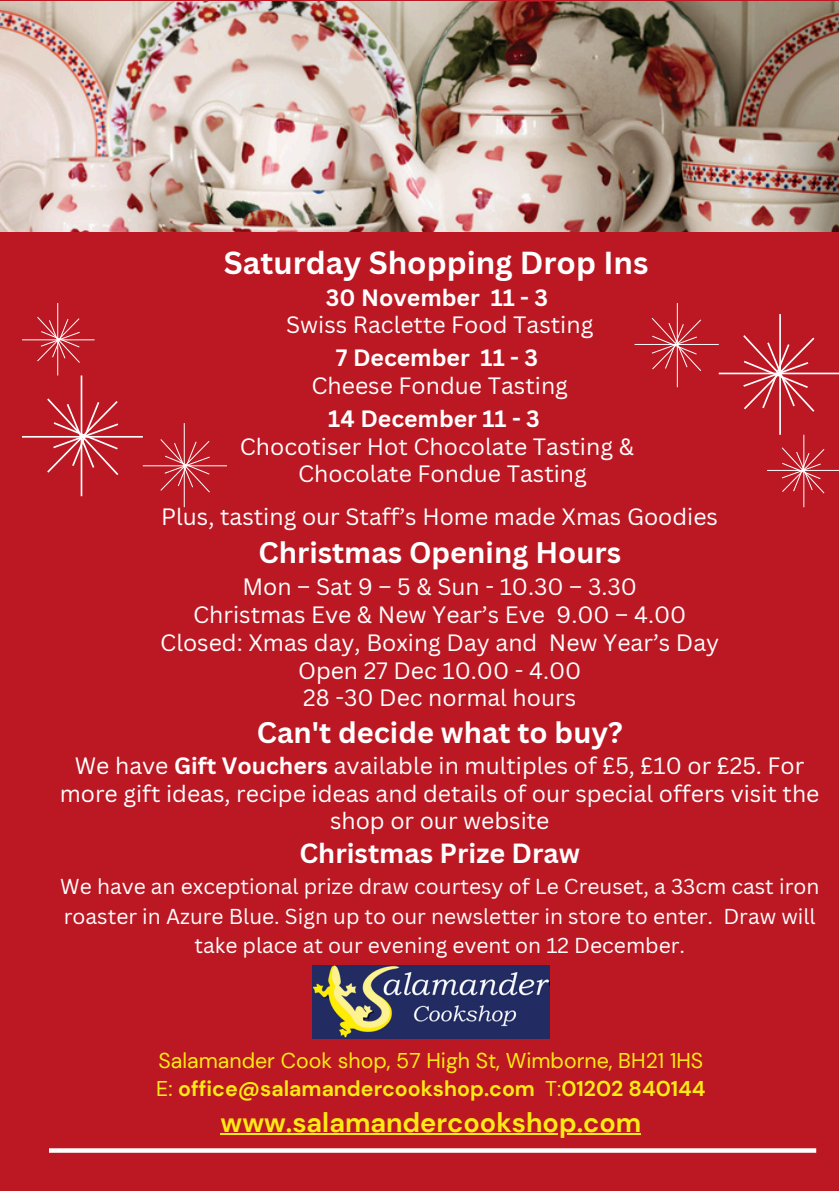
<style>
.page{position:relative;width:839px;height:1191px;background:#fff}
.page>*{position:absolute;margin:0;border:0;box-sizing:border-box;transform-origin:0 0}
.t1{font:700 31px "Canva Sans";color:#fff}
.t2{font:700 29px "Canva Sans";color:#fff}
.t3{font:700 27.2px "DM Sans";color:#fbea14}
.t4{font:700 27px "Canva Sans";color:#fff}
.t5{font:23px/27.8px "Canva Sans";color:#fff;text-align:center}
.t6{font:700 23px "Canva Sans";color:#fff}
.t7{font:21.4px/28.4px "DM Sans";color:#fbea14}
.t8{font:21px/29.2px "Canva Sans";color:#fff;text-align:center}
.s1{font-weight:700}
</style>
<div class="page">
<div style="left:0;top:0;width:838px;height:1191px;background:#bc1823"></div>
<div style="left:49px;top:1148px;width:767px;height:5px;background:#fff"></div>
<hr style="left:220px;top:1134px;width:421px;height:1px;background:#fbea14">
<hr style="left:81px;top:376px;width:1px;height:120px;background:#fff">
<hr style="left:22px;top:436px;width:121px;height:2px;background:#fff">
<svg style="left:45px;top:397px;width:75px;height:80px"></svg>
<hr style="left:184px;top:423px;width:1px;height:84px;background:#fff">
<hr style="left:143px;top:465px;width:84px;height:1px;background:#fff">
<svg style="left:159px;top:438px;width:52px;height:55px"></svg>
<hr style="left:57px;top:303px;width:1px;height:73px;background:#fff">
<hr style="left:22px;top:339px;width:73px;height:1px;background:#fff">
<svg style="left:36px;top:316px;width:45px;height:48px"></svg>
<img style="left:0;top:2px;width:838px;height:229px">
<img style="left:312px;top:965px;width:237px;height:74px">
<hr style="left:779px;top:314px;width:1px;height:121px;background:#fff">
<hr style="left:718px;top:373px;width:120px;height:1px;background:#fff">
<svg style="left:741px;top:333px;width:75px;height:81px"></svg>
<hr style="left:677px;top:303px;width:1px;height:84px;background:#fff">
<hr style="left:634px;top:344px;width:84px;height:1px;background:#fff">
<svg style="left:651px;top:317px;width:50px;height:55px"></svg>
<hr style="left:803px;top:435px;width:1px;height:72px;background:#fff">
<hr style="left:767px;top:470px;width:71px;height:1px;background:#fff">
<svg style="left:780px;top:447px;width:45px;height:47px"></svg>
<h1 class="t1" style="left:224px;top:241px;width:426px">Saturday Shopping Drop Ins</h1>
<h1 class="t6" style="left:326px;top:281px;width:224px">30 November 11 - 3</h1>
<h1 class="t5" style="left:286px;top:308px;width:309px;line-height:33.2px">Swiss Raclette Food Tasting<br><span class="s1">7 December 11 - 3</span></h1>
<h1 class="t5" style="left:311px;top:368px;width:258px;line-height:33.2px">Cheese Fondue Tasting<br><span class="s1">14 December 11 - 3</span></h1>
<p class="t5" style="left:240px;top:432px;width:395px">Chocotiser Hot Chocolate Tasting &amp;<br>Chocolate Fondue Tasting</p>
<p class="t5" style="left:161px;top:502px;width:558px">Plus, tasting our Staff’s Home made Xmas Goodies</p>
<h1 class="t2" style="left:258px;top:532px;width:364px">Christmas Opening Hours</h1>
<h1 class="t5" style="left:160px;top:572px;width:560px">Mon – Sat 9 – 5 &amp; Sun - 10.30 – 3.30<br>Christmas Eve &amp; New Year’s Eve 9.00 – 4.00<br>Closed: Xmas day, Boxing Day and New Year’s Day<br>Open 27 Dec 10.00 - 4.00<br>28 -30 Dec normal hours</h1>
<h1 class="t2" style="left:257px;top:712px;width:367px">Can't decide what to buy?</h1>
<h1 class="t5" style="left:60px;top:752px;width:761px">We have <span class="s1">Gift Vouchers</span> available in multiples of £5, £10 or £25. For more gift ideas, recipe ideas and details of our special offers visit the shop or our website</h1>
<h1 class="t4" style="left:299px;top:834px;width:282px">Christmas Prize Draw</h1>
<h1 class="t8" style="left:60px;top:872px;width:760px">We have an exceptional prize draw courtesy of Le Creuset, a 33cm cast iron roaster in Azure Blue. Sign up to our newsletter in store to enter. Draw will take place at our evening event on 12 December.</h1>
<h1 class="t7" style="left:156px;top:1046px;width:551px">Salamander Cook shop, 57 High St, Wimborne, BH21 1HS<br>E: <span class="s1">office@salamandercookshop.com</span> T:<span class="s1">01202 840144</span></h1>
<h1 class="t3" style="left:220px;top:1105px;width:422px">www.salamandercookshop.com</h1>
</div>
